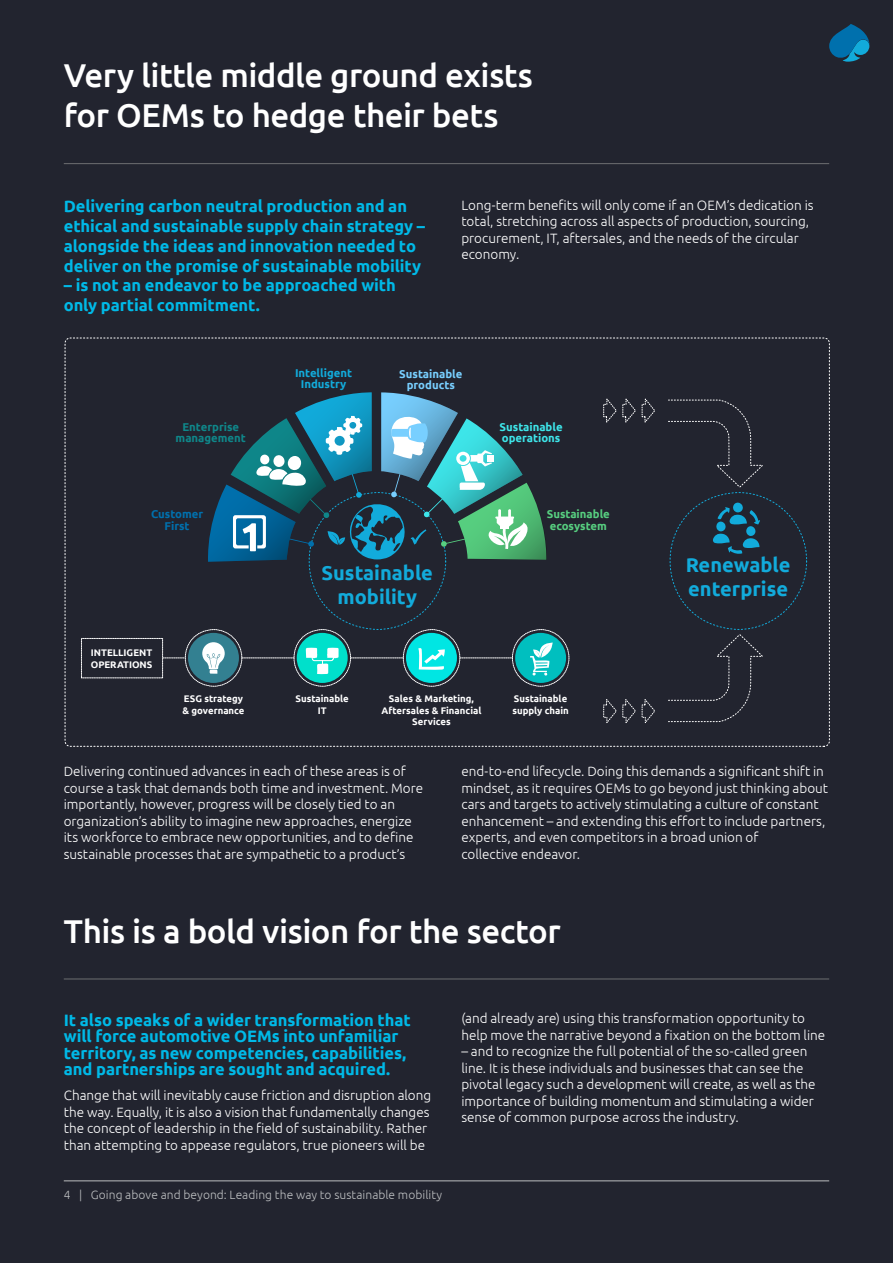
<style>
.page{position:relative;width:893px;height:1263px;background:#22242f}
.page>*{position:absolute;margin:0;border:0;box-sizing:border-box;transform-origin:0 0}
.t1{font:500 33px/39.6px "Ubuntu";letter-spacing:-.015em;color:#fff}
.t2{font:700 20.1px/24px "Ubuntu";color:#12abdb;text-align:center}
.t3{font:700 16.5px/19.8px "Ubuntu";letter-spacing:-.005em;color:#00b9e7}
.t4{font:300 13.5px/16.5px "Ubuntu";color:#fff}
.t5{font:300 12px "Ubuntu";letter-spacing:.005em;color:#bcbec0}
.t6{font:700 11.25px/11.2px "Ubuntu";color:#3ee6ea}
.t7{font:700 11.25px/11.2px "Ubuntu";color:#57cf80}
.t8{font:700 11.25px/11.2px "Ubuntu";color:#0f878a;text-align:center}
.t9{font:700 11.25px/11.2px "Ubuntu";color:#12abdb;text-align:center}
.t10{font:700 11.25px/11.2px "Ubuntu";color:#78cfff;text-align:center}
.t11{font:700 11.25px/11.2px "Ubuntu";color:#0070ad;text-align:center}
.t12{font:700 9.6px/11.6px "Ubuntu";color:#fff}
</style>
<div class="page">
<hr style="left:64px;top:163px;width:765px;height:1px;background:#6d6e71">
<hr style="left:64px;top:978px;width:765px;height:1px;background:#6d6e71">
<div style="left:81px;top:638px;width:82px;height:40px;border:1px dashed #fff"></div>
<svg style="left:163px;top:392px;width:406px;height:294px"></svg>
<svg style="left:623px;top:699px;width:13px;height:24px"></svg>
<svg style="left:603px;top:699px;width:14px;height:24px"></svg>
<svg style="left:623px;top:398px;width:13px;height:25px"></svg>
<svg style="left:603px;top:398px;width:14px;height:25px"></svg>
<svg style="left:642px;top:398px;width:165px;height:325px"></svg>
<hr style="left:64px;top:1180px;width:765px;height:1px;background:#bcbec0">
<svg style="left:829px;top:24px;width:40px;height:38px"></svg>
<h1 class="t1" style="left:64px;top:55px;width:471px">Very little middle ground exists for OEMs to hedge their bets</h1>
<p class="t3" style="left:64px;top:196px;width:363px">Delivering carbon neutral production and an ethical and sustainable supply chain strategy – alongside the ideas and innovation needed to deliver on the promise of sustainable mobility</p>
<p class="t3" style="left:64px;top:275px;width:334px">– is not an endeavor to be approached with only partial commitment.</p>
<p class="t4" style="left:461px;top:196px;width:354px">Long-term benefits will only come if an OEM’s dedication is total, stretching across all aspects of production, sourcing, procurement, IT, aftersales, and the needs of the circular economy.</p>
<p class="t9" style="left:295px;top:367px;width:59px">Intelligent<br>Industry</p>
<p class="t10" style="left:399px;top:368px;width:65px">Sustainable products</p>
<p class="t8" style="left:176px;top:421px;width:72px">Enterprise management</p>
<p class="t6" style="left:500px;top:421px;width:65px">Sustainable operations</p>
<p class="t11" style="left:151px;top:509px;width:54px">Customer<br>First</p>
<p class="t7" style="left:547px;top:509px;width:65px">Sustainable ecosystem</p>
<p class="t12" style="left:91px;top:647px;width:63px">INTELLIGENT<br>OPERATIONS</p>
<h2 class="t2" style="left:321px;top:561px;width:113px">Sustainable mobility</h2>
<h2 class="t2" style="left:686px;top:553px;width:106px;text-align:left">Renewable enterprise</h2>
<p class="t12" style="left:183px;top:693px;width:63px">ESG strategy &amp; governance</p>
<p class="t12" style="left:381px;top:693px;width:101px;text-align:center">Sales &amp; Marketing,<br>Aftersales &amp; Financial<br>Services</p>
<p class="t12" style="left:512px;top:693px;width:58px">Sustainable supply chain</p>
<p class="t12" style="left:296px;top:693px;width:55px;text-align:center">Sustainable<br>IT</p>
<p class="t4" style="left:64px;top:763px;width:361px">Delivering continued advances in each of these areas is of course a task that demands both time and investment. More importantly, however, progress will be closely tied to an organization’s ability to imagine new approaches, energize its workforce to embrace new opportunities, and to define sustainable processes that are sympathetic to a product’s</p>
<p class="t4" style="left:461px;top:763px;width:368px">end-to-end lifecycle. Doing this demands a significant shift in mindset, as it requires OEMs to go beyond just thinking about cars and targets to actively stimulating a culture of constant enhancement – and extending this effort to include partners, experts, and even competitors in a broad union of<br>collective endeavor.</p>
<h1 class="t1" style="left:64px;top:910px;width:498px">This is a bold vision for the sector</h1>
<p class="t3" style="left:64px;top:1011px;width:349px;line-height:16.5px">It also speaks of a wider transformation that will force automotive OEMs into unfamiliar territory, as new competencies, capabilities, and partnerships are sought and acquired.</p>
<p class="t4" style="left:64px;top:1087px;width:369px">Change that will inevitably cause friction and disruption along the way. Equally, it is also a vision that fundamentally changes the concept of leadership in the field of sustainability. Rather than attempting to appease regulators, true pioneers will be</p>
<p class="t5" style="left:64px;top:1188px;width:380px">4 | Going above and beyond: Leading the way to sustainable mobility</p>
<p class="t4" style="left:461px;top:1010px;width:365px">(and already are) using this transformation opportunity to help move the narrative beyond a fixation on the bottom line</p>
<p class="t4" style="left:461px;top:1043px;width:356px">– and to recognize the full potential of the so-called green line. It is these individuals and businesses that can see the pivotal legacy such a development will create, as well as the importance of building momentum and stimulating a wider sense of common purpose across the industry.</p>
</div>
